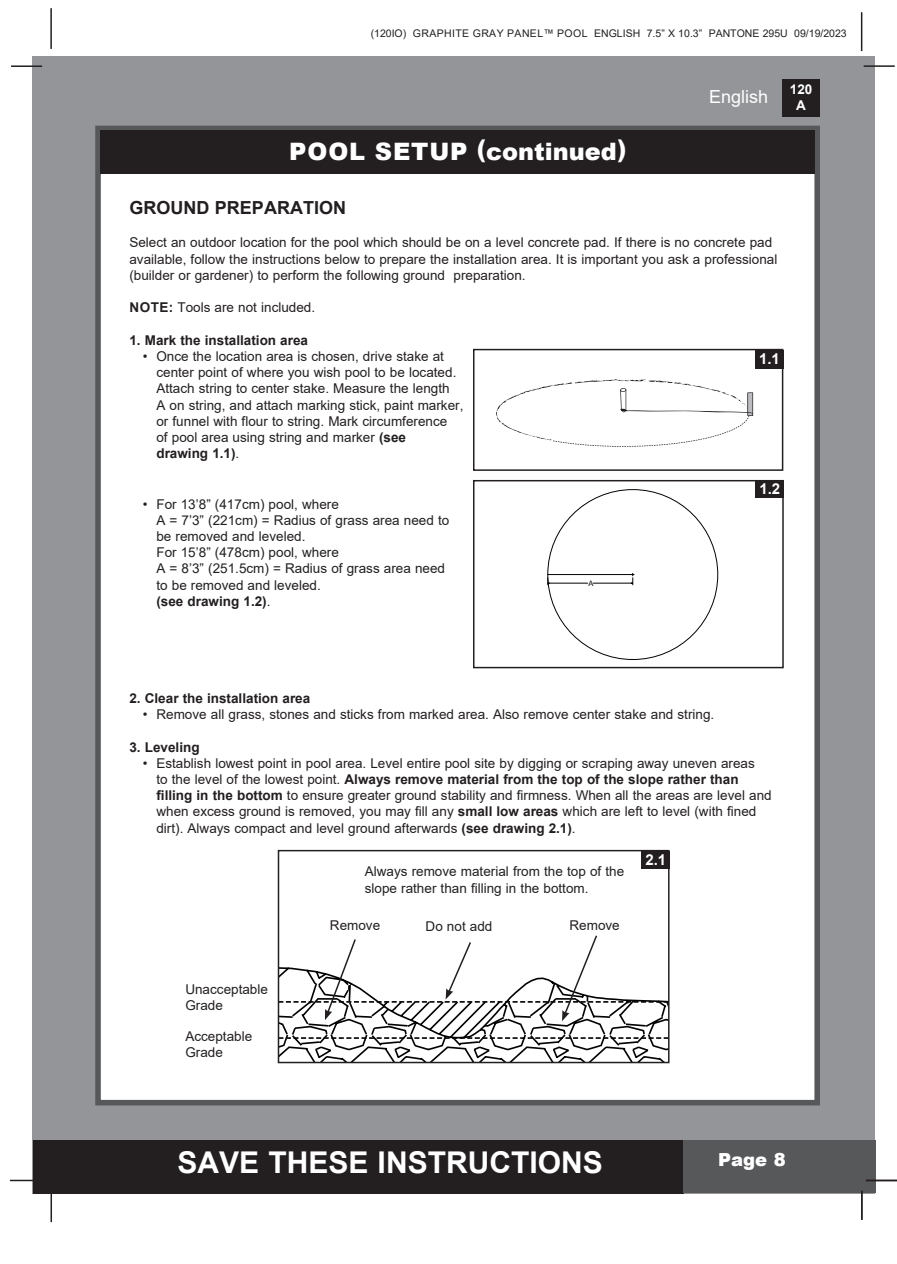
<style>
.page{position:relative;width:897px;height:1264px;background:#fff}
.page>*{position:absolute;margin:0;border:0;box-sizing:border-box;transform-origin:0 0}
.t1{font:700 30px "Arial";color:#fff}
.t2{font:900 24px "Arial";color:#fff}
.t3{font:700 18px "Arial";color:#231f20}
.t4{font:18px "Arial";color:#fff}
.t5{font:900 18px "Arial";color:#fff}
.t6{font:700 15px "Arial";color:#fff}
.t7{font:13.5px/16.2px "Arial";color:#231f20}
.t8{font:700 13.5px "Arial";color:#231f20}
.t9{font:700 13.5px/16.2px "Arial";color:#fff;text-align:center}
.t10{font:10.5px "Arial";color:#231f20}
.t11{font:7.5px "Arial";color:#030303}
.s1{font-weight:700}
.s2{font-weight:400}
</style>
<div class="page">
<div style="left:33px;top:56px;width:842px;height:1137px;background:#939598"></div>
<div style="left:782px;top:79px;width:37px;height:38px;background:#231f20"></div>
<hr style="left:863px;top:65px;width:31px;height:2px;background:#231f20">
<hr style="left:50px;top:8px;width:2px;height:41px;background:#231f20">
<hr style="left:860px;top:12px;width:2px;height:39px;background:#231f20">
<div style="left:33px;top:1140px;width:650px;height:53px;background:#231f20"></div>
<div style="left:682px;top:1140px;width:193px;height:53px;background:#57585a"></div>
<hr style="left:50px;top:1191px;width:2px;height:31px;background:#231f20">
<hr style="left:10px;top:1179px;width:31px;height:2px;background:#231f20">
<hr style="left:11px;top:65px;width:31px;height:2px;background:#231f20">
<div style="left:95px;top:126px;width:724px;height:979px;background:#fff;border:6px solid #57585a"></div>
<div style="left:100px;top:130px;width:715px;height:44px;background:#231f20"></div>
<hr style="left:865px;top:1179px;width:31px;height:2px;background:#231f20">
<hr style="left:860px;top:1190px;width:2px;height:29px;background:#231f20">
<div style="left:278px;top:850px;width:391px;height:213px;border:2px solid #231f20"></div>
<div style="left:641px;top:851px;width:28px;height:18px;background:#231f20"></div>
<svg style="left:278px;top:934px;width:390px;height:128px"></svg>
<svg style="left:496px;top:379px;width:257px;height:68px"></svg>
<div style="left:473px;top:349px;width:310px;height:122px;border:2px solid #231f20"></div>
<div style="left:755px;top:350px;width:28px;height:18px;background:#231f20"></div>
<hr style="left:547px;top:574px;width:85px;height:1px;background:#030303">
<hr style="left:593px;top:583px;width:38px;height:1px;background:#030303">
<hr style="left:549px;top:583px;width:38px;height:1px;background:#030303">
<svg style="left:631px;top:573px;width:3px;height:12px"></svg>
<div style="left:473px;top:480px;width:310px;height:188px;border:2px solid #231f20"></div>
<div style="left:755px;top:480px;width:28px;height:18px;background:#231f20"></div>
<p class="t10" style="left:370px;top:26px;width:477px">(120IO) GRAPHITE GRAY PANEL™ POOL ENGLISH 7.5” X 10.3” PANTONE 295U 09/19/2023</p>
<p class="t2" style="left:289px;top:134px;width:338px">POOL SETUP (continued)</p>
<h3 class="t4" style="left:709px;top:84px;width:61px">English</h3>
<p class="t9" style="left:789px;top:81px;width:24px">120<br>A</p>
<p class="t3" style="left:129px;top:194px;width:218px">GROUND PREPARATION</p>
<p class="t7" style="left:129px;top:234px;width:649px">Select an outdoor location for the pool which should be on a level concrete pad. If there is no concrete pad available, follow the instructions below to prepare the installation area. It is important you ask a professional (builder or gardener) to perform the following ground preparation.</p>
<p class="t7" style="left:130px;top:299px;width:187px"><span class="s1">NOTE:</span> Tools are not included.</p>
<p class="t8" style="left:129px;top:330px;width:180px">1. Mark the installation area</p>
<p class="t7" style="left:143px;top:348px;width:302px">• Once the location area is chosen, drive stake at</p>
<p class="t7" style="left:156px;top:364px;width:301px">center point of where you wish pool to be located.</p>
<p class="t7" style="left:156px;top:380px;width:295px">Attach string to center stake. Measure the length</p>
<p class="t7" style="left:156px;top:396px;width:308px">A on string, and attach marking stick, paint marker,</p>
<p class="t7" style="left:156px;top:413px;width:292px">or funnel with flour to string. Mark circumference</p>
<p class="t7" style="left:156px;top:429px;width:251px">of pool area using string and marker <span class="s1">(see</span></p>
<p class="t8" style="left:156px;top:444px;width:84px">drawing 1.1)<span class="s2">.</span></p>
<p class="t7" style="left:143px;top:495px;width:197px">• For 13’8” (417cm) pool, where</p>
<p class="t7" style="left:156px;top:512px;width:294px">A = 7’3” (221cm) = Radius of grass area need to</p>
<p class="t7" style="left:156px;top:528px;width:150px">be removed and leveled.</p>
<p class="t7" style="left:156px;top:544px;width:184px">For 15’8” (478cm) pool, where</p>
<p class="t7" style="left:156px;top:560px;width:290px">A = 8’3” (251.5cm) = Radius of grass area need</p>
<p class="t7" style="left:156px;top:576px;width:166px">to be removed and leveled.</p>
<p class="t8" style="left:156px;top:591px;width:116px">(see drawing 1.2)<span class="s2">.</span></p>
<p class="t6" style="left:759px;top:348px;width:22px">1.1</p>
<p class="t6" style="left:759px;top:478px;width:22px">1.2</p>
<p class="t11" style="left:588px;top:578px;width:7px">A</p>
<p class="t8" style="left:129px;top:689px;width:182px">2. Clear the installation area</p>
<p class="t7" style="left:143px;top:706px;width:572px">• Remove all grass, stones and sticks from marked area. Also remove center stake and string.</p>
<p class="t8" style="left:129px;top:737px;width:72px">3. Leveling</p>
<p class="t7" style="left:143px;top:755px;width:613px">• Establish lowest point in pool area. Level entire pool site by digging or scraping away uneven areas</p>
<p class="t8" style="left:156px;top:770px;width:583px"><span class="s2">to the level of the lowest point.</span> Always remove material from the top of the slope rather than</p>
<p class="t7" style="left:156px;top:787px;width:616px"><span class="s1">filling in the bottom</span> to ensure greater ground stability and firmness. When all the areas are level and</p>
<p class="t7" style="left:156px;top:803px;width:601px">when excess ground is removed, you may fill any <span class="s1">small low areas</span> which are left to level (with fined</p>
<p class="t7" style="left:156px;top:819px;width:421px">dirt). Always compact and level ground afterwards <span class="s1">(see drawing 2.1)</span>.</p>
<p class="t7" style="left:185px;top:980px;width:84px">Unacceptable<br>Grade</p>
<p class="t7" style="left:185px;top:1028px;width:68px">Acceptable<br>Grade</p>
<p class="t7" style="left:365px;top:863px;width:261px">Always remove material from the top of the slope rather than filling in the bottom.</p>
<p class="t7" style="left:330px;top:917px;width:52px">Remove</p>
<p class="t7" style="left:425px;top:918px;width:68px">Do not add</p>
<p class="t7" style="left:569px;top:917px;width:52px">Remove</p>
<p class="t6" style="left:645px;top:849px;width:22px">2.1</p>
<h1 class="t1" style="left:177px;top:1141px;width:427px">SAVE THESE INSTRUCTIONS</h1>
<h3 class="t5" style="left:718px;top:1146px;width:69px">Page 8</h3>
</div>
